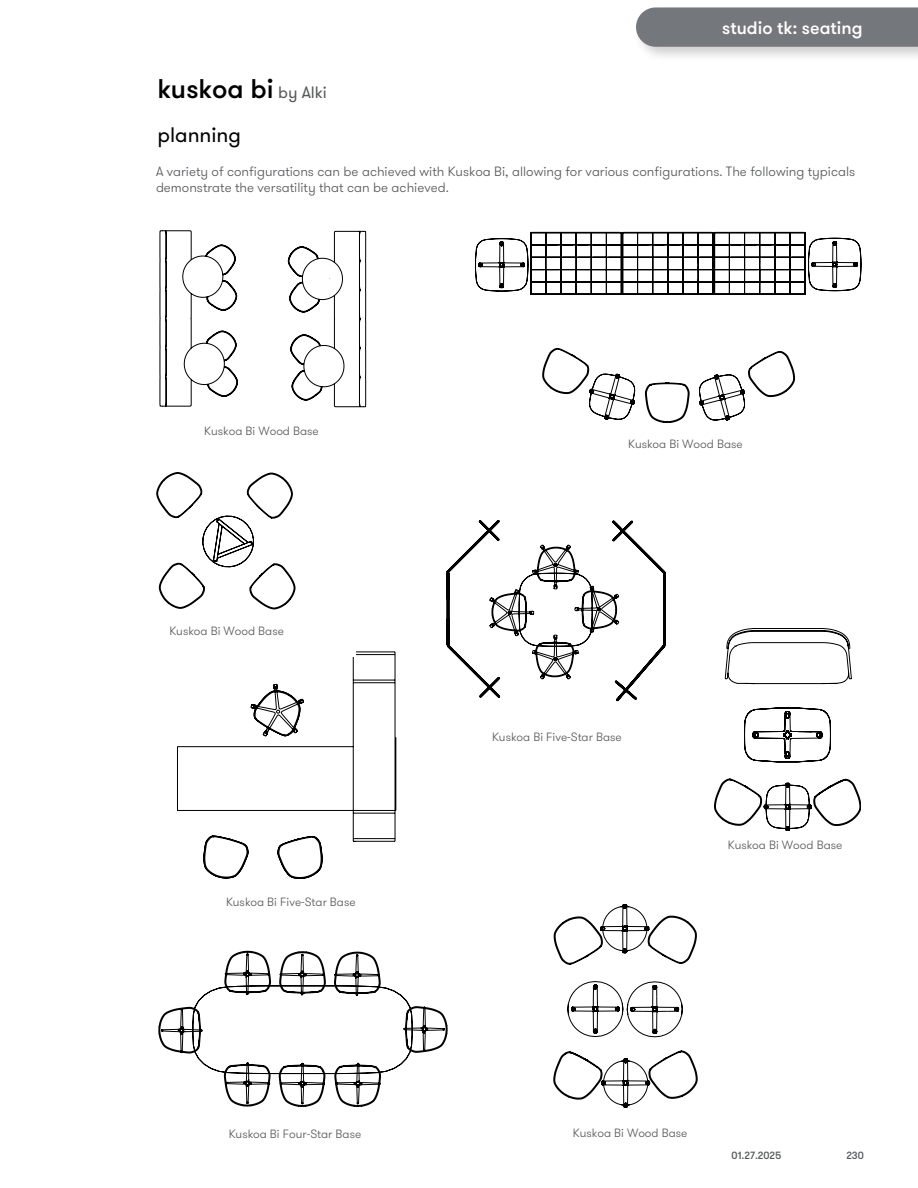
<style>
.page{position:relative;width:918px;height:1188px;background:#fff}
.page>*{position:absolute;margin:0;border:0;box-sizing:border-box;transform-origin:0 0}
.t1{font:500 27px "GT Walsheim Pro";color:#000}
.t2{font:21px "GT Walsheim Pro";color:#000}
.t3{font:500 18px "GT Walsheim Pro";color:#fff}
.t4{font:300 13.5px/16.2px "GT Walsheim Pro";color:#58595b}
.t5{font:300 12px "GT Walsheim Pro";color:#58595b}
.t6{font:500 10.5px "GT Walsheim Pro";color:#58595b}
.s1{font-weight:400;font-size:16.5px;color:#58595b}
</style>
<div class="page">
<div style="left:633px;top:4px;width:285px;height:59px;background:#000;opacity:.2"></div>
<div style="left:636px;top:7px;width:282px;height:40px;background:#74777b"></div>
<svg style="left:714px;top:628px;width:147px;height:202px"></svg>
<svg style="left:554px;top:904px;width:143px;height:203px"></svg>
<svg style="left:487px;top:232px;width:374px;height:62px"></svg>
<svg style="left:476px;top:239px;width:319px;height:184px"></svg>
<svg style="left:591px;top:375px;width:154px;height:45px"></svg>
<svg style="left:159px;top:951px;width:288px;height:156px"></svg>
<svg style="left:193px;top:986px;width:219px;height:88px"></svg>
<svg style="left:160px;top:231px;width:206px;height:176px"></svg>
<svg style="left:177px;top:652px;width:219px;height:227px"></svg>
<svg style="left:447px;top:521px;width:218px;height:180px"></svg>
<div style="left:157px;top:472px;width:199px;height:185px;background:#fff"></div>
<svg style="left:157px;top:472px;width:138px;height:137px"></svg>
<h1 class="t1" style="left:158px;top:72px;width:171px">kuskoa bi <span class="s1">by Alki</span></h1>
<h2 class="t2" style="left:158px;top:122px;width:85px">planning</h2>
<h3 class="t3" style="left:722px;top:17px;width:142px">studio tk: seating</h3>
<p class="t4" style="left:156px;top:163px;width:701px">A variety of configurations can be achieved with Kuskoa Bi, allowing for various configurations. The following typicals demonstrate the versatility that can be achieved.</p>
<p class="t5" style="left:204px;top:423px;width:116px">Kuskoa Bi Wood Base</p>
<p class="t5" style="left:169px;top:623px;width:116px">Kuskoa Bi Wood Base</p>
<p class="t5" style="left:226px;top:894px;width:131px">Kuskoa Bi Five-Star Base</p>
<p class="t5" style="left:229px;top:1126px;width:134px">Kuskoa Bi Four-Star Base</p>
<p class="t5" style="left:628px;top:437px;width:116px">Kuskoa Bi Wood Base</p>
<p class="t5" style="left:492px;top:729px;width:131px">Kuskoa Bi Five-Star Base</p>
<p class="t5" style="left:728px;top:837px;width:116px">Kuskoa Bi Wood Base</p>
<p class="t5" style="left:573px;top:1125px;width:116px">Kuskoa Bi Wood Base</p>
<p class="t6" style="left:732px;top:1149px;width:51px">01.27.2025</p>
<p class="t6" style="left:846px;top:1149px;width:19px">230</p>
</div>
